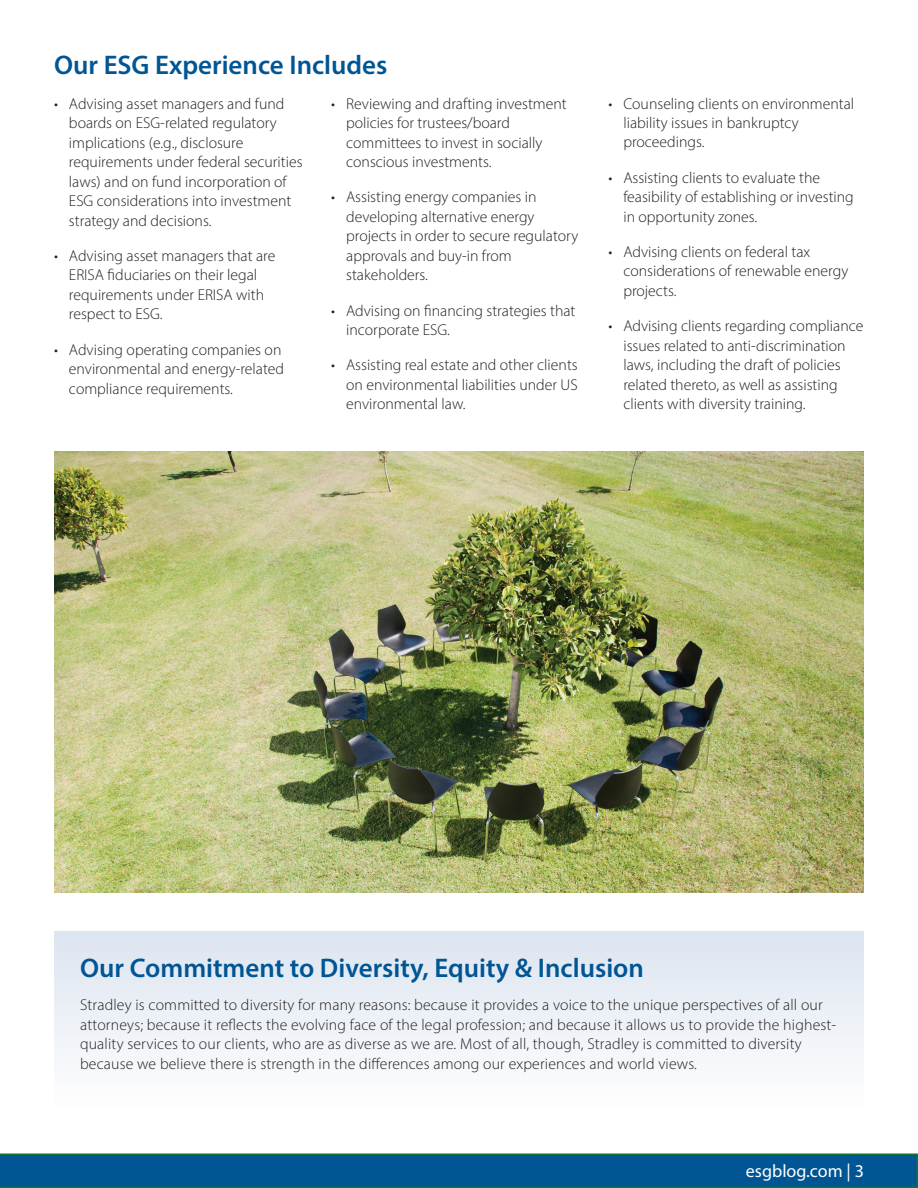
<style>
.page{position:relative;width:918px;height:1188px;background:#fff}
.page>*{position:absolute;margin:0;border:0;box-sizing:border-box;transform-origin:0 0}
.t1{font:600 27px "Myriad Pro";color:#005594}
.t2{font:18px "Myriad Pro";color:#fff}
.t3{font:300 15.75px/19.5px "Myriad Pro";color:#231f20}
</style>
<div class="page">
<div style="left:54px;top:932px;width:810px;height:178px;background:linear-gradient(to bottom,#dde5f1,#fefefe)"></div>
<svg style="left:0;top:1154px;width:918px;height:34px;background:#01578d"></svg>
<img style="left:54px;top:451px;width:810px;height:441px">
<h1 class="t1" style="left:54px;top:48px;width:335px">Our ESG Experience Includes</h1>
<p class="t3" style="left:69px;top:93px;width:235px;text-indent:-15px">• Advising asset managers and fund boards on ESG-related regulatory implications (e.g., disclosure requirements under federal securities laws) and on fund incorporation of ESG considerations into investment strategy and decisions.</p>
<p class="t3" style="left:69px;top:246px;width:208px;text-indent:-15px">• Advising asset managers that are<br>ERISA fiduciaries on their legal requirements under ERISA with respect to ESG.</p>
<p class="t3" style="left:69px;top:339px;width:217px;text-indent:-15px">• Advising operating companies on environmental and energy-related compliance requirements.</p>
<p class="t3" style="left:346px;top:93px;width:222px;text-indent:-15px">• Reviewing and drafting investment policies for trustees/board committees to invest in socially conscious investments.</p>
<p class="t3" style="left:346px;top:187px;width:234px;text-indent:-15px">• Assisting energy companies in developing alternative energy projects in order to secure regulatory approvals and buy-in from stakeholders.</p>
<p class="t3" style="left:346px;top:300px;width:231px;text-indent:-15px">• Advising on financing strategies that incorporate ESG.</p>
<p class="t3" style="left:346px;top:355px;width:233px;text-align:justify;text-indent:-15px">• Assisting real estate and other clients on environmental liabilities under US environmental law.</p>
<p class="t3" style="left:623px;top:93px;width:232px;text-indent:-15px">• Counseling clients on environmental liability issues in bankruptcy proceedings.</p>
<p class="t3" style="left:623px;top:168px;width:232px;text-indent:-15px">• Assisting clients to evaluate the feasibility of establishing or investing in opportunity zones.</p>
<p class="t3" style="left:623px;top:242px;width:226px;text-indent:-15px">• Advising clients on federal tax considerations of renewable energy projects.</p>
<p class="t3" style="left:623px;top:316px;width:242px;text-indent:-15px">• Advising clients regarding compliance issues related to anti-discrimination laws, including the draft of policies related thereto, as well as assisting clients with diversity training.</p>
<h1 class="t1" style="left:80px;top:951px;width:565px">Our Commitment to Diversity, Equity &amp; Inclusion</h1>
<p class="t3" style="left:80px;top:995px;width:758px">Stradley is committed to diversity for many reasons: because it provides a voice to the unique perspectives of all our attorneys; because it reflects the evolving face of the legal profession; and because it allows us to provide the highest&shy;quality services to our clients, who are as diverse as we are. Most of all, though, Stradley is committed to diversity because we believe there is strength in the differences among our experiences and world views.</p>
<p class="t2" style="left:746px;top:1160px;width:120px">esgblog.com | 3</p>
</div>
